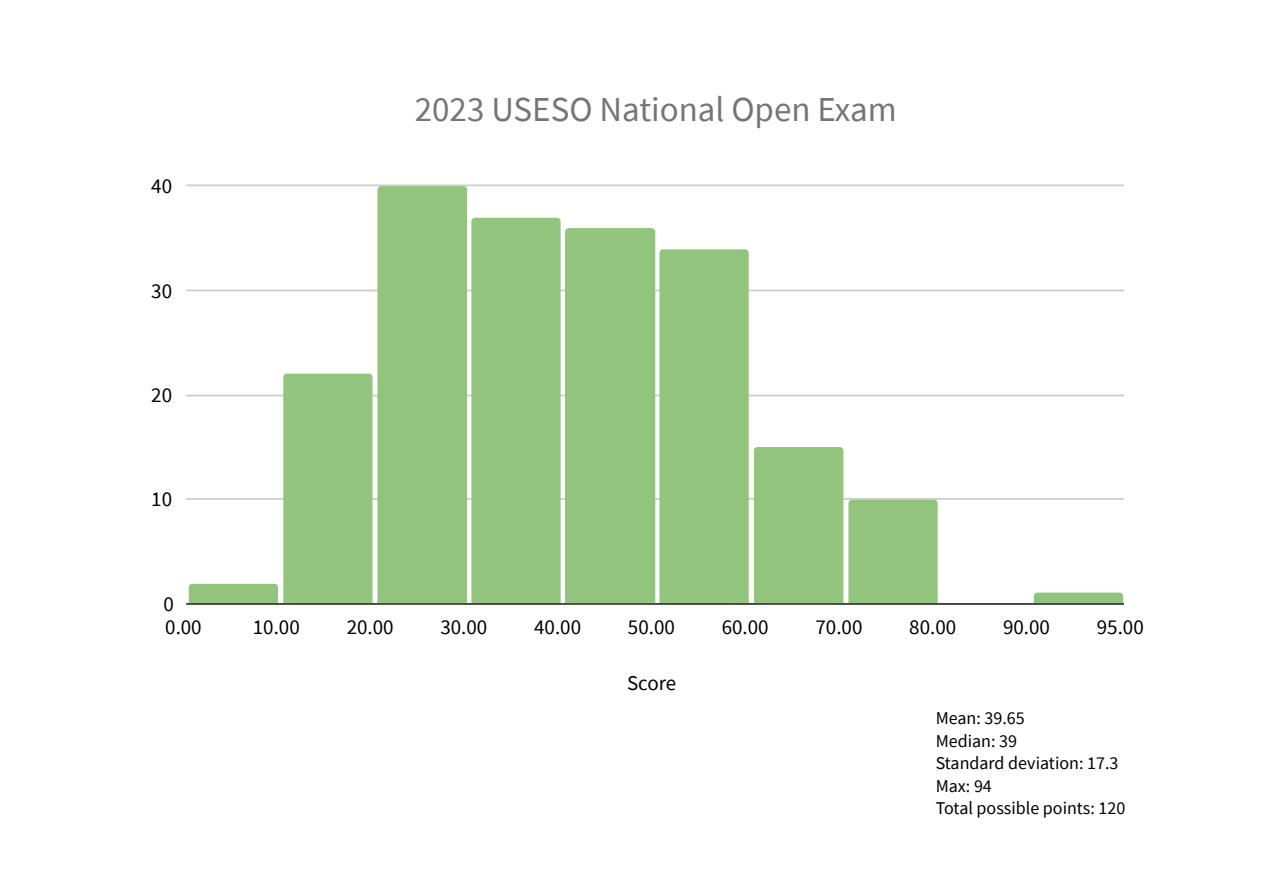
<style>
.page{position:relative;width:1263px;height:894px;background:#fff}
.page>*{position:absolute;margin:0;border:0;box-sizing:border-box;transform-origin:0 0}
.t1{font:34.95px "Source Sans Pro";color:#757575}
.t2{font:21px "Source Sans Pro";color:#000}
.t3{font:18px/22.5px "Source Sans Pro";color:#000}
</style>
<div class="page">
<hr style="left:186px;top:603px;width:938px;height:1px;background:#333">
<hr style="left:186px;top:498px;width:938px;height:1px;background:#ccc">
<hr style="left:186px;top:394px;width:938px;height:2px;background:#ccc">
<hr style="left:186px;top:289px;width:938px;height:2px;background:#ccc">
<hr style="left:186px;top:184px;width:938px;height:2px;background:#ccc">
<svg style="left:189px;top:373px;width:183px;height:230px"></svg>
<svg style="left:378px;top:186px;width:560px;height:417px"></svg>
<svg style="left:1034px;top:592px;width:89px;height:11px"></svg>
<p class="t2" style="left:151px;top:177px;width:22px">40</p>
<p class="t2" style="left:151px;top:282px;width:22px">30</p>
<p class="t2" style="left:151px;top:386px;width:22px">20</p>
<p class="t2" style="left:151px;top:490px;width:22px">10</p>
<p class="t2" style="left:163px;top:595px;width:12px">0</p>
<h1 class="t1" style="left:415px;top:94px;width:483px">2023 USESO National Open Exam</h1>
<p class="t2" style="left:165px;top:617px;width:38px">0.00</p>
<p class="t2" style="left:253px;top:617px;width:48px">10.00</p>
<p class="t2" style="left:347px;top:617px;width:48px">20.00</p>
<p class="t2" style="left:440px;top:617px;width:48px">30.00</p>
<p class="t2" style="left:534px;top:617px;width:48px">40.00</p>
<p class="t2" style="left:628px;top:617px;width:48px">50.00</p>
<p class="t2" style="left:722px;top:617px;width:48px">60.00</p>
<p class="t2" style="left:815px;top:617px;width:48px">70.00</p>
<p class="t2" style="left:909px;top:617px;width:48px">80.00</p>
<p class="t2" style="left:1003px;top:617px;width:48px">90.00</p>
<p class="t2" style="left:1097px;top:617px;width:48px">95.00</p>
<p class="t2" style="left:627px;top:673px;width:51px">Score</p>
<p class="t3" style="left:936px;top:708px;width:191px">Mean: 39.65<br>Median: 39<br>Standard deviation: 17.3<br>Max: 94<br>Total possible points: 120</p>
</div>
